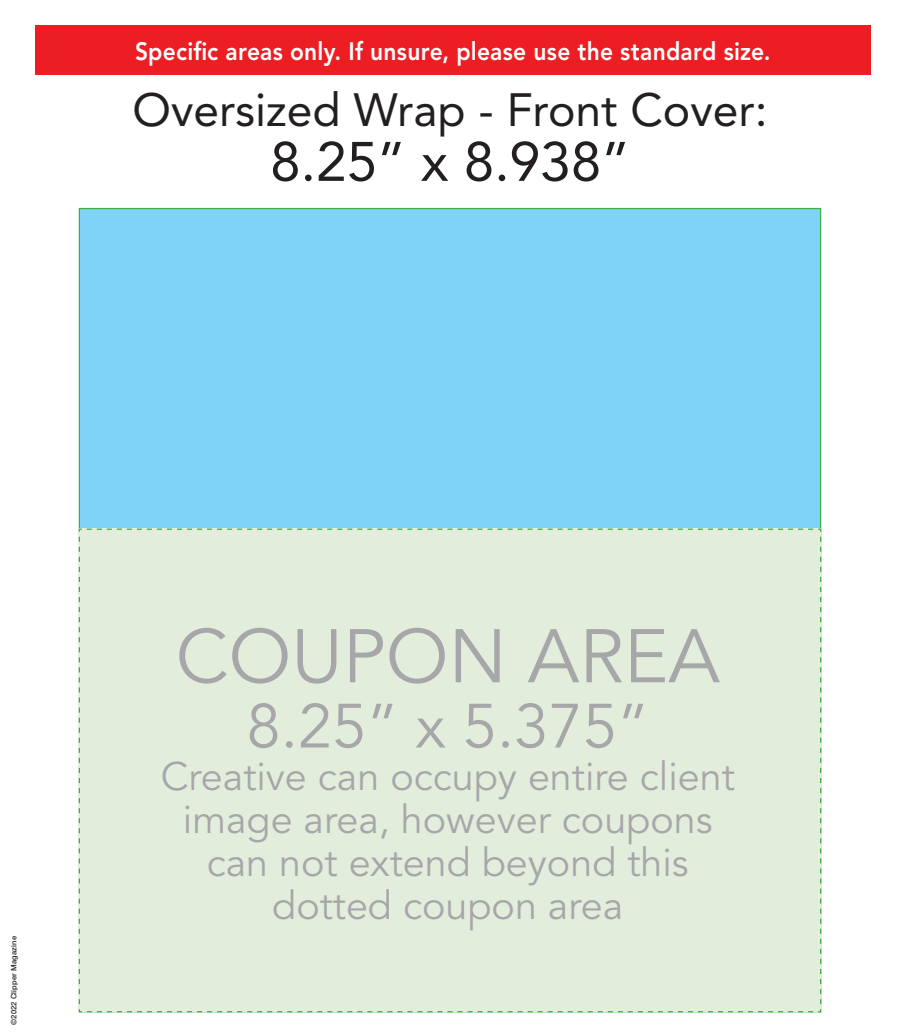
<style>
.page{position:relative;width:900px;height:1035px;background:#fff}
.page>*{position:absolute;margin:0;border:0;box-sizing:border-box;transform-origin:0 0}
.t1{font:75.12px "Avenir LT Std";color:#a7a7aa}
.t2{font:61.75px "Avenir LT Std";color:#a7a7aa}
.t3{font:55px "Avenir LT Std";color:#231f20}
.t4{font:46.25px "Avenir LT Std";color:#231f20}
.t5{font:39.5px/42.9px "Avenir LT Std";color:#a7a7aa;text-align:center}
.t6{font:800 25px "Avenir LT Std";letter-spacing:.01em;color:#fff;scale:.91 1}
.t7{font:500 7.5px "Helvetica Neue LT Std";letter-spacing:.025em;color:#231f20}
</style>
<div class="page">
<div style="left:79px;top:208px;width:742px;height:804px;background:#7ed3f7;border:1px solid #41ad49"></div>
<div style="left:78px;top:528px;width:744px;height:485px;background:#e2eddc"></div>
<div style="left:35px;top:25px;width:835px;height:50px;background:#ed1d24"></div>
<p class="t6" style="left:135px;top:36px;width:700px">Specific areas only. If unsure, please use the standard size.</p>
<p class="t4" style="left:132px;top:83px;width:637px">Oversized Wrap - Front Cover:</p>
<h3 class="t3" style="left:270px;top:130px;width:361px">8.25” x 8.938”</h3>
<p class="t7" style="left:9px;top:1025px;width:90px;rotate:-90deg">©2022 Clipper Magazine</p>
<h1 class="t1" style="left:176px;top:613px;width:546px">COUPON AREA</h1>
<h2 class="t2" style="left:246px;top:691px;width:404px">8.25” x 5.375”</h2>
<p class="t5" style="left:161px;top:756px;width:576px">Creative can occupy entire client image area, however coupons can not extend beyond this dotted coupon area</p>
</div>
